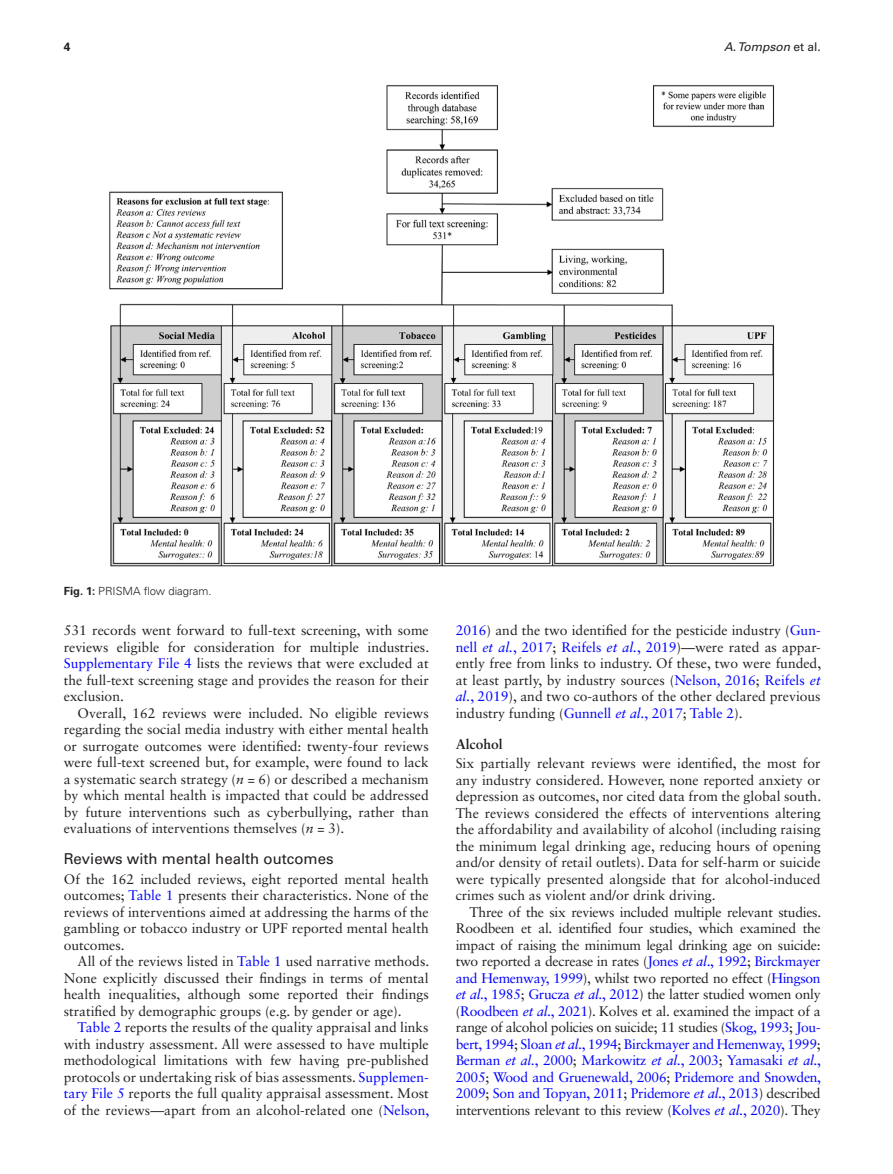
<style>
.page{position:relative;width:893px;height:1174px;background:#fff}
.page>*{position:absolute;margin:0;border:0;box-sizing:border-box;transform-origin:0 0}
.t1{font:15px "Univers LT Std";color:#231f20}
.TextInd{font:13.8px/16.5px "Sabon LT Std";color:#231f20;text-align:justify}
.Text{font:13.8px/16.5px "Sabon LT Std";color:#231f20;text-align:justify}
.t2{font:700 13.8px "Sabon LT Std";color:#231f20}
.t3{font:italic 12px "Univers LT Std";color:#231f20}
.t4{font:700 12px "Univers LT Std";color:#231f20}
.FigCapt{font:300 11.25px "Univers LT Std";color:#231f20}
.s1{font-style:normal}
.s2{font-weight:700}
.s3{color:#00f}
.s4{font-style:italic}
.s5{font-style:italic;color:#00f}
</style>
<div class="page">
<img style="left:109px;top:85px;width:666px;height:482px">
<p class="t4" style="left:64px;top:40px;width:8px">4</p>
<p class="t3" style="left:724px;top:40px;width:98px">A. Tompson <span class="s1">et al.</span></p>
<p class="FigCapt" style="left:64px;top:584px;width:149px"><span class="s2">Fig. 1:</span> PRISMA flow diagram.</p>
<p class="Text" style="left:64px;top:622px;width:367px">531 records went forward to full-text screening, with some reviews eligible for consideration for multiple industries.<br><span class="s3">Supplementary File 4</span> lists the reviews that were excluded at the full-text screening stage and provides the reason for their exclusion.</p>
<p class="TextInd" style="left:64px;top:704px;width:366px;text-indent:14px">Overall, 162 reviews were included. No eligible reviews regarding the social media industry with either mental health or surrogate outcomes were identified: twenty-four reviews were full-text screened but, for example, were found to lack a systematic search strategy (<span class="s4">n</span> = 6) or described a mechanism by which mental health is impacted that could be addressed by future interventions such as cyberbullying, rather than evaluations of interventions themselves (<span class="s4">n</span> = 3).</p>
<h3 class="t1" style="left:64px;top:850px;width:271px">Reviews with mental health outcomes</h3>
<p class="Text" style="left:64px;top:870px;width:366px">Of the 162 included reviews, eight reported mental health outcomes; <span class="s3">Table 1</span> presents their characteristics. None of the reviews of interventions aimed at addressing the harms of the gambling or tobacco industry or UPF reported mental health outcomes.</p>
<p class="TextInd" style="left:64px;top:953px;width:367px;text-indent:14px">All of the reviews listed in <span class="s3">Table 1</span> used narrative methods.<br>None explicitly discussed their findings in terms of mental health inequalities, although some reported their findings stratified by demographic groups (e.g. by gender or age).</p>
<p class="TextInd" style="left:64px;top:1019px;width:367px;text-indent:14px"><span class="s3">Table 2</span> reports the results of the quality appraisal and links with industry assessment. All were assessed to have multiple methodological limitations with few having pre-published protocols or undertaking risk of bias assessments. <span class="s3">Supplemen&shy;tary File 5</span> reports the full quality appraisal assessment. Most of the reviews—apart from an alcohol-related one (<span class="s3">Nelson,</span></p>
<p class="TextInd" style="left:456px;top:622px;width:367px"><span class="s3">2016</span>) and the two identified for the pesticide industry (<span class="s3">Gun&shy;nell</span> <span class="s5">et al.</span><span class="s3">, 2017</span>; <span class="s3">Reifels</span> <span class="s5">et al.</span><span class="s3">, 2019</span>)—were rated as appar&shy;ently free from links to industry. Of these, two were funded, at least partly, by industry sources (<span class="s3">Nelson, 2016</span>; <span class="s3">Reifels</span> <span class="s5">et al.</span><span class="s3">, 2019</span>), and two co-authors of the other declared previous industry funding (<span class="s3">Gunnell</span> <span class="s5">et al.</span><span class="s3">, 2017</span>; <span class="s3">Table 2</span>).</p>
<h4 class="t2" style="left:456px;top:735px;width:49px">Alcohol</h4>
<p class="Text" style="left:456px;top:755px;width:367px">Six partially relevant reviews were identified, the most for any industry considered. However, none reported anxiety or depression as outcomes, nor cited data from the global south.<br>The reviews considered the effects of interventions altering the affordability and availability of alcohol (including raising the minimum legal drinking age, reducing hours of opening and/or density of retail outlets). Data for self-harm or suicide were typically presented alongside that for alcohol-induced crimes such as violent and/or drink driving.</p>
<p class="TextInd" style="left:456px;top:903px;width:367px;text-indent:14px">Three of the six reviews included multiple relevant studies.<br>Roodbeen et al. identified four studies, which examined the impact of raising the minimum legal drinking age on suicide: two reported a decrease in rates (<span class="s3">Jones</span> <span class="s5">et al</span><span class="s3">., 1992</span>; <span class="s3">Birckmayer and Hemenway, 1999</span>), whilst two reported no effect (<span class="s3">Hingson </span><span class="s5">et al</span><span class="s3">., 1985</span>; <span class="s3">Grucza</span> <span class="s5">et al</span><span class="s3">., 2012</span>) the latter studied women only (<span class="s3">Roodbeen</span> <span class="s5">et al.</span><span class="s3">, 2021</span>). Kolves et al. examined the impact of a range of alcohol policies on suicide; 11 studies (<span class="s3">Skog, 1993</span>; <span class="s3">Jou&shy;bert, 1994</span>; <span class="s3">Sloan</span> <span class="s5">et al.</span><span class="s3">, 1994</span>; <span class="s3">Birckmayer and Hemenway, 1999</span>; <span class="s3">Berman</span> <span class="s5">et al.</span><span class="s3">, 2000</span>; <span class="s3">Markowitz</span> <span class="s5">et al.</span><span class="s3">, 2003</span>; <span class="s3">Yamasaki</span> <span class="s5">et al.</span><span class="s3">, 2005</span>; <span class="s3">Wood and Gruenewald, 2006</span>; <span class="s3">Pridemore and Snowden, 2009</span>; <span class="s3">Son and Topyan, 2011</span>; <span class="s3">Pridemore</span> <span class="s5">et al.</span><span class="s3">, 2013</span>) described interventions relevant to this review (<span class="s3">Kolves</span> <span class="s5">et al.</span><span class="s3">, 2020</span>). They</p>
</div>
